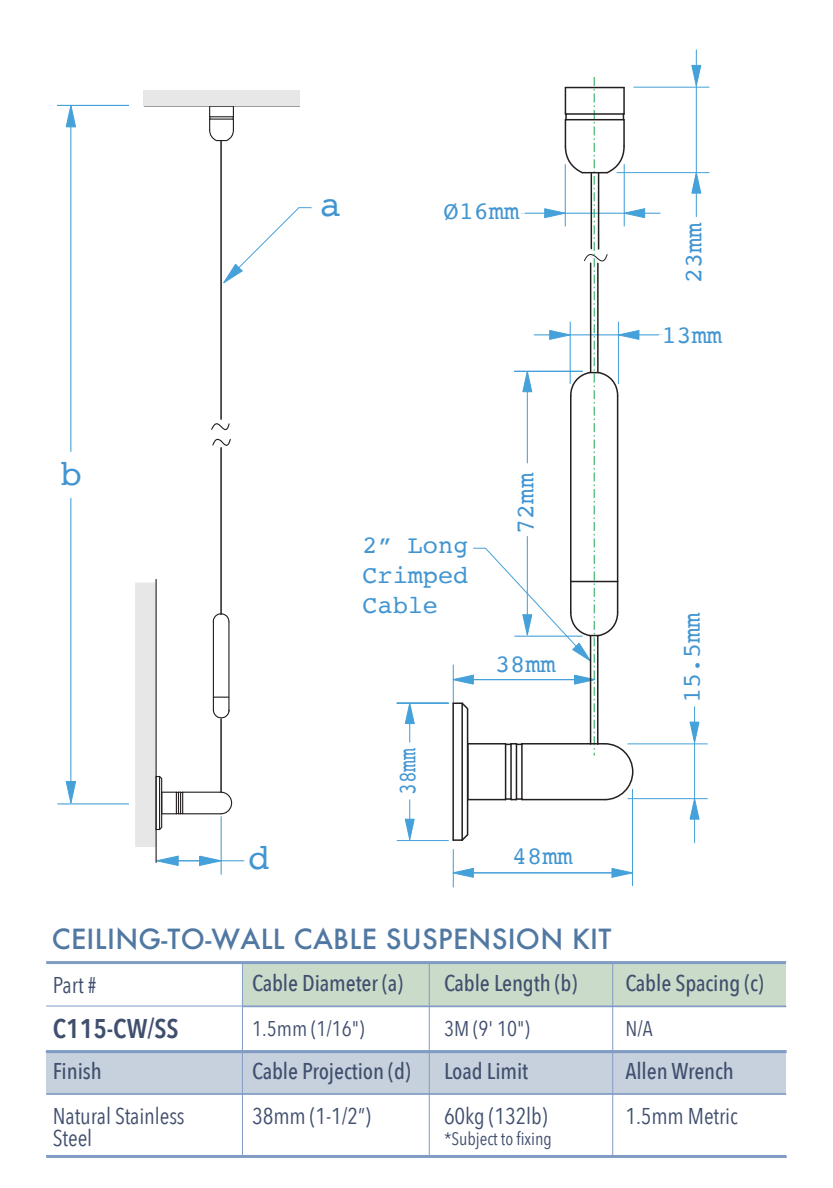
<style>
.page{position:relative;width:833px;height:1188px;background:#fff}
.page>*{position:absolute;margin:0;border:0;box-sizing:border-box;transform-origin:0 0}
.t1{font:36px "Courier";color:#4295d1}
.t2{font:500 27px "Futura";letter-spacing:.01em;color:#5078a2}
.t3{font:600 27px "Avenir Next Condensed";color:#404f6e}
.t4{font:25.2px/30.2px "Courier";color:#4295d1;text-align:justify}
.t5{font:25.2px "Courier";color:#4295d1;scale:.78 1}
.t6{font:500 22.8px "Avenir Next Condensed";letter-spacing:-.005em;color:#404f6e}
.t7{font:22.8px "Avenir Next Condensed";letter-spacing:-.005em;color:#404f6e}
.t8{font:21.3px "Avenir Next Condensed";color:#404f6e}
.t9{font:18px "Avenir Next Condensed";letter-spacing:-.005em;color:#404f6e}
</style>
<div class="page">
<div style="left:46px;top:1051px;width:739px;height:42px;background:#c7d1dd"></div>
<div style="left:243px;top:963px;width:542px;height:42px;background:#cbdbc9"></div>
<hr style="left:46px;top:961px;width:740px;height:3px;background:#819cc4">
<hr style="left:46px;top:1006px;width:740px;height:1px;background:#819cc4">
<hr style="left:242px;top:963px;width:1px;height:193px;background:#819cc4">
<hr style="left:429px;top:963px;width:1px;height:193px;background:#819cc4">
<hr style="left:46px;top:1050px;width:740px;height:3px;background:#819cc4">
<hr style="left:46px;top:1093px;width:740px;height:1px;background:#819cc4">
<hr style="left:46px;top:1094px;width:740px;height:1px;background:#819cc4">
<hr style="left:46px;top:1155px;width:740px;height:3px;background:#819cc4">
<hr style="left:57px;top:804px;width:72px;height:1px;background:#45a1d9">
<hr style="left:57px;top:105px;width:72px;height:1px;background:#45a1d9">
<hr style="left:71px;top:118px;width:1px;height:334px;background:#45a1d9">
<svg style="left:66px;top:106px;width:10px;height:21px"></svg>
<hr style="left:71px;top:498px;width:1px;height:292px;background:#45a1d9">
<svg style="left:66px;top:781px;width:10px;height:22px"></svg>
<svg style="left:223px;top:207px;width:89px;height:76px"></svg>
<svg style="left:157px;top:856px;width:21px;height:10px"></svg>
<hr style="left:174px;top:861px;width:70px;height:1px;background:#45a1d9">
<svg style="left:199px;top:856px;width:22px;height:10px"></svg>
<hr style="left:221px;top:816px;width:1px;height:59px;background:#45a1d9">
<hr style="left:612px;top:963px;width:1px;height:193px;background:#819cc4">
<hr style="left:220px;top:141px;width:2px;height:278px;background:#231f20">
<hr style="left:156px;top:579px;width:1px;height:284px;background:#050504">
<svg style="left:211px;top:423px;width:19px;height:8px"></svg>
<hr style="left:220px;top:719px;width:2px;height:73px;background:#231f20">
<svg style="left:212px;top:438px;width:19px;height:8px"></svg>
<hr style="left:213px;top:622px;width:1px;height:89px;background:#231f20">
<hr style="left:228px;top:622px;width:1px;height:89px;background:#231f20">
<svg style="left:214px;top:697px;width:15px;height:1px"></svg>
<svg style="left:212px;top:613px;width:18px;height:10px"></svg>
<svg style="left:212px;top:709px;width:18px;height:10px"></svg>
<hr style="left:220px;top:448px;width:2px;height:166px;background:#231f20">
<hr style="left:183px;top:792px;width:38px;height:1px;background:#231f20">
<hr style="left:183px;top:813px;width:38px;height:1px;background:#231f20">
<svg style="left:220px;top:791px;width:13px;height:24px"></svg>
<svg style="left:135px;top:583px;width:48px;height:264px"></svg>
<hr style="left:397px;top:840px;width:51px;height:1px;background:#45a1d9">
<hr style="left:396px;top:703px;width:52px;height:1px;background:#45a1d9">
<svg style="left:405px;top:704px;width:9px;height:38px"></svg>
<svg style="left:405px;top:800px;width:9px;height:40px"></svg>
<svg style="left:452px;top:868px;width:21px;height:9px"></svg>
<hr style="left:470px;top:873px;width:155px;height:1px;background:#45a1d9">
<svg style="left:611px;top:868px;width:21px;height:9px"></svg>
<hr style="left:632px;top:789px;width:1px;height:97px;background:#45a1d9">
<hr style="left:694px;top:737px;width:1px;height:106px;background:#45a1d9">
<svg style="left:690px;top:799px;width:9px;height:20px"></svg>
<svg style="left:690px;top:706px;width:9px;height:37px"></svg>
<hr style="left:627px;top:798px;width:80px;height:1px;background:#45a1d9">
<hr style="left:627px;top:744px;width:80px;height:1px;background:#45a1d9">
<hr style="left:696px;top:80px;width:1px;height:137px;background:#45a1d9">
<svg style="left:691px;top:173px;width:9px;height:20px"></svg>
<svg style="left:691px;top:50px;width:9px;height:36px"></svg>
<hr style="left:616px;top:172px;width:93px;height:1px;background:#45a1d9">
<hr style="left:633px;top:87px;width:76px;height:1px;background:#45a1d9">
<hr style="left:453px;top:849px;width:1px;height:38px;background:#45a1d9">
<svg style="left:209px;top:107px;width:25px;height:35px"></svg>
<hr style="left:144px;top:106px;width:156px;height:1px;background:#363739">
<div style="left:144px;top:90px;width:156px;height:16px;background:#e6e7e6"></div>
<svg style="left:452px;top:77px;width:208px;height:764px"></svg>
<h1 class="t1" style="left:319px;top:177px;width:23px">a</h1>
<p class="t4" style="left:443px;top:195px;width:77px">Ø16mm</p>
<p class="t4" style="left:677px;top:283px;width:62px;rotate:-90deg">23mm</p>
<p class="t4" style="left:661px;top:319px;width:62px">13mm</p>
<h1 class="t1" style="left:60px;top:445px;width:23px">b</h1>
<h1 class="t1" style="left:248px;top:830px;width:23px">d</h1>
<p class="t4" style="left:362px;top:529px;width:107px">2” Long Crimped Cable</p>
<p class="t4" style="left:509px;top:534px;width:62px;rotate:-90deg">72mm</p>
<p class="t4" style="left:495px;top:649px;width:62px">38mm</p>
<p class="t5" style="left:388px;top:795px;width:62px;rotate:-90deg">38mm</p>
<p class="t4" style="left:512px;top:841px;width:62px">48mm</p>
<p class="t4" style="left:676px;top:703px;width:92px;rotate:-90deg">15.5mm</p>
<p class="t2" style="left:52px;top:921px;width:561px">CEILING-TO-WALL CABLE SUSPENSION KIT</p>
<p class="t6" style="left:252px;top:969px;width:152px">Cable Diameter (a)</p>
<p class="t8" style="left:252px;top:1011px;width:114px">1.5mm (1/16")</p>
<p class="t6" style="left:444px;top:969px;width:135px">Cable Length (b)</p>
<p class="t8" style="left:444px;top:1011px;width:87px">3M (9' 10")</p>
<p class="t7" style="left:53px;top:966px;width:45px">Part #</p>
<p class="t3" style="left:53px;top:1005px;width:127px">C115-CW/SS</p>
<p class="t6" style="left:53px;top:1057px;width:50px">Finish</p>
<p class="t6" style="left:252px;top:1057px;width:160px">Cable Projection (d)</p>
<p class="t7" style="left:53px;top:1096px;width:133px">Natural Stainless</p>
<p class="t7" style="left:252px;top:1096px;width:120px">38mm (1-1/2”)</p>
<p class="t7" style="left:53px;top:1119px;width:41px">Steel</p>
<p class="t6" style="left:444px;top:1057px;width:86px">Load Limit</p>
<p class="t7" style="left:444px;top:1096px;width:105px">60kg (132lb)</p>
<p class="t9" style="left:444px;top:1123px;width:109px">*Subject to fixing</p>
<p class="t6" style="left:625px;top:969px;width:140px">Cable Spacing (c)</p>
<p class="t8" style="left:625px;top:1011px;width:29px">N/A</p>
<p class="t6" style="left:625px;top:1057px;width:110px">Allen Wrench</p>
<p class="t7" style="left:625px;top:1096px;width:114px">1.5mm Metric</p>
</div>
